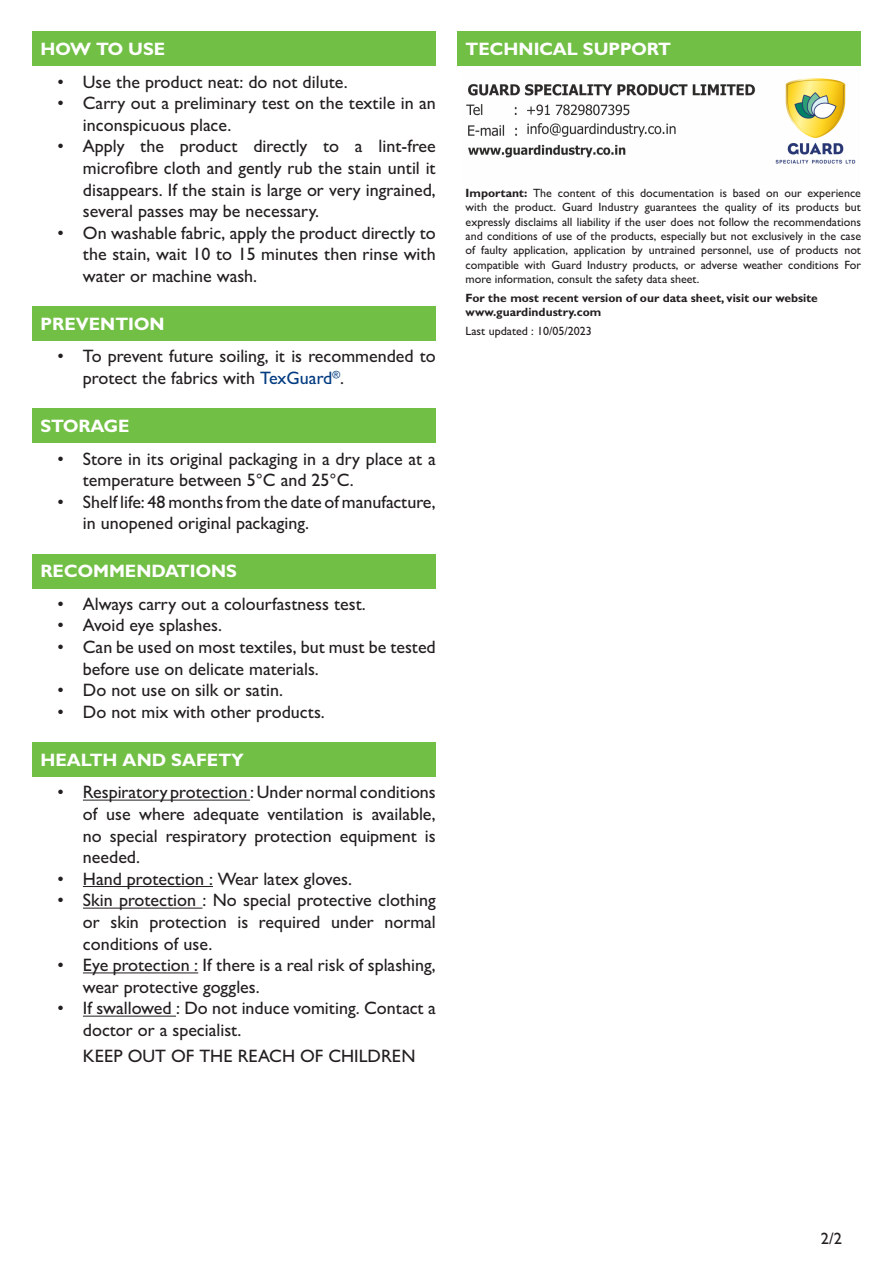
<style>
.page{position:relative;width:893px;height:1263px;background:#fff}
.page>*{position:absolute;margin:0;border:0;box-sizing:border-box;transform-origin:0 0}
.Retrait_corps_de_tex{font:500 18px/21.6px "Gill Sans MT Std";color:#231f20}
.Retrait_corps_de_tex-2{font:700 18px "Gill Sans MT Std";color:#fff}
.Retrait_corps_de_tex-3{font:500 16.5px "Gill Sans MT Std";color:#231f20}
.Retrait_corps_de_tex-4{font:500 12px/14.4px "Gill Sans MT Std";color:#231f20;text-align:justify}
.Retrait_corps_de_tex-5{font:700 12px/14.4px "Gill Sans MT Std";color:#231f20}
.s1{color:#003a80}
.s2{font-weight:700}
</style>
<div class="page">
<hr style="left:83px;top:800px;width:167px;height:1px;background:#231f20">
<hr style="left:83px;top:886px;width:130px;height:1px;background:#231f20">
<hr style="left:83px;top:908px;width:120px;height:1px;background:#231f20">
<hr style="left:83px;top:972px;width:115px;height:1px;background:#231f20">
<hr style="left:83px;top:1016px;width:93px;height:1px;background:#231f20">
<div style="left:32px;top:32px;width:404px;height:34px;background:#71bf44"></div>
<div style="left:32px;top:307px;width:404px;height:34px;background:#71bf44"></div>
<div style="left:32px;top:409px;width:404px;height:34px;background:#71bf44"></div>
<div style="left:32px;top:554px;width:404px;height:34px;background:#71bf44"></div>
<div style="left:32px;top:743px;width:404px;height:34px;background:#71bf44"></div>
<div style="left:457px;top:32px;width:404px;height:34px;background:#71bf44"></div>
<img style="left:466px;top:78px;width:390px;height:86px">
<p class="Retrait_corps_de_tex-2" style="left:40px;top:38px;width:126px">HOW TO USE</p>
<p class="Retrait_corps_de_tex" style="left:57px;top:70px;width:292px">• Use the product neat: do not dilute.</p>
<p class="Retrait_corps_de_tex" style="left:83px;top:92px;width:354px;text-indent:-26px">• Carry out a preliminary test on the textile in an inconspicuous place.</p>
<p class="Retrait_corps_de_tex" style="left:83px;top:135px;width:354px;text-align:justify;text-indent:-26px">• Apply the product directly to a lint-free microfibre cloth and gently rub the stain until it disappears. If the stain is large or very ingrained, several passes may be necessary.</p>
<p class="Retrait_corps_de_tex" style="left:83px;top:222px;width:354px;text-align:justify;text-indent:-26px">• On washable fabric, apply the product directly to the stain, wait 10 to 15 minutes then rinse with water or machine wash.</p>
<p class="Retrait_corps_de_tex-2" style="left:41px;top:313px;width:126px">PREVENTION</p>
<p class="Retrait_corps_de_tex" style="left:83px;top:345px;width:354px;text-indent:-26px">• To prevent future soiling, it is recommended to protect the fabrics with <span class="s1">TexGuard</span><sup>®</sup>.</p>
<p class="Retrait_corps_de_tex-2" style="left:40px;top:415px;width:91px">STORAGE</p>
<p class="Retrait_corps_de_tex" style="left:83px;top:447px;width:354px;text-indent:-26px">• Store in its original packaging in a dry place at a temperature between 5°C and 25°C.</p>
<p class="Retrait_corps_de_tex" style="left:83px;top:491px;width:354px;text-indent:-26px">• Shelf life: 48 months from the date of manufacture, in unopened original packaging.</p>
<p class="Retrait_corps_de_tex-2" style="left:40px;top:560px;width:198px">RECOMMENDATIONS</p>
<p class="Retrait_corps_de_tex" style="left:57px;top:593px;width:310px">• Always carry out a colourfastness test.</p>
<p class="Retrait_corps_de_tex" style="left:57px;top:614px;width:166px">• Avoid eye splashes.</p>
<p class="Retrait_corps_de_tex" style="left:83px;top:636px;width:354px;text-indent:-26px">• Can be used on most textiles, but must be tested before use on delicate materials.</p>
<p class="Retrait_corps_de_tex" style="left:57px;top:679px;width:227px">• Do not use on silk or satin.</p>
<p class="Retrait_corps_de_tex" style="left:57px;top:701px;width:269px">• Do not mix with other products.</p>
<p class="Retrait_corps_de_tex-2" style="left:40px;top:749px;width:205px">HEALTH AND SAFETY</p>
<p class="Retrait_corps_de_tex" style="left:83px;top:781px;width:354px;text-align:justify;text-indent:-26px">• Respiratory protection : Under normal conditions of use where adequate ventilation is available, no special respiratory protection equipment is needed.</p>
<p class="Retrait_corps_de_tex" style="left:57px;top:868px;width:296px">• Hand protection : Wear latex gloves.</p>
<p class="Retrait_corps_de_tex" style="left:83px;top:889px;width:354px;text-align:justify;text-indent:-26px">• Skin protection : No special protective clothing or skin protection is required under normal conditions of use.</p>
<p class="Retrait_corps_de_tex" style="left:83px;top:954px;width:354px;text-indent:-26px">• Eye protection : If there is a real risk of splashing, wear protective goggles.</p>
<p class="Retrait_corps_de_tex" style="left:83px;top:997px;width:354px;text-indent:-26px">• If swallowed : Do not induce vomiting. Contact a doctor or a specialist.</p>
<p class="Retrait_corps_de_tex" style="left:83px;top:1045px;width:334px">KEEP OUT OF THE REACH OF CHILDREN</p>
<p class="Retrait_corps_de_tex-2" style="left:466px;top:38px;width:207px">TECHNICAL SUPPORT</p>
<p class="Retrait_corps_de_tex-4" style="left:466px;top:185px;width:397px"><span class="s2">Important:</span> The content of this documentation is based on our experience with the product. Guard Industry guarantees the quality of its products but expressly disclaims all liability if the user does not follow the recommendations and conditions of use of the products, especially but not exclusively in the case of faulty application, application by untrained personnel, use of products not compatible with Guard Industry products, or adverse weather conditions For more information, consult the safety data sheet.</p>
<p class="Retrait_corps_de_tex-5" style="left:466px;top:290px;width:354px">For the most recent version of our data sheet, visit our website www.guardindustry.com</p>
<p class="Retrait_corps_de_tex-4" style="left:466px;top:324px;width:128px">Last updated : 10/05/2023</p>
<p class="Retrait_corps_de_tex-3" style="left:821px;top:1229px;width:23px">2/2</p>
</div>
